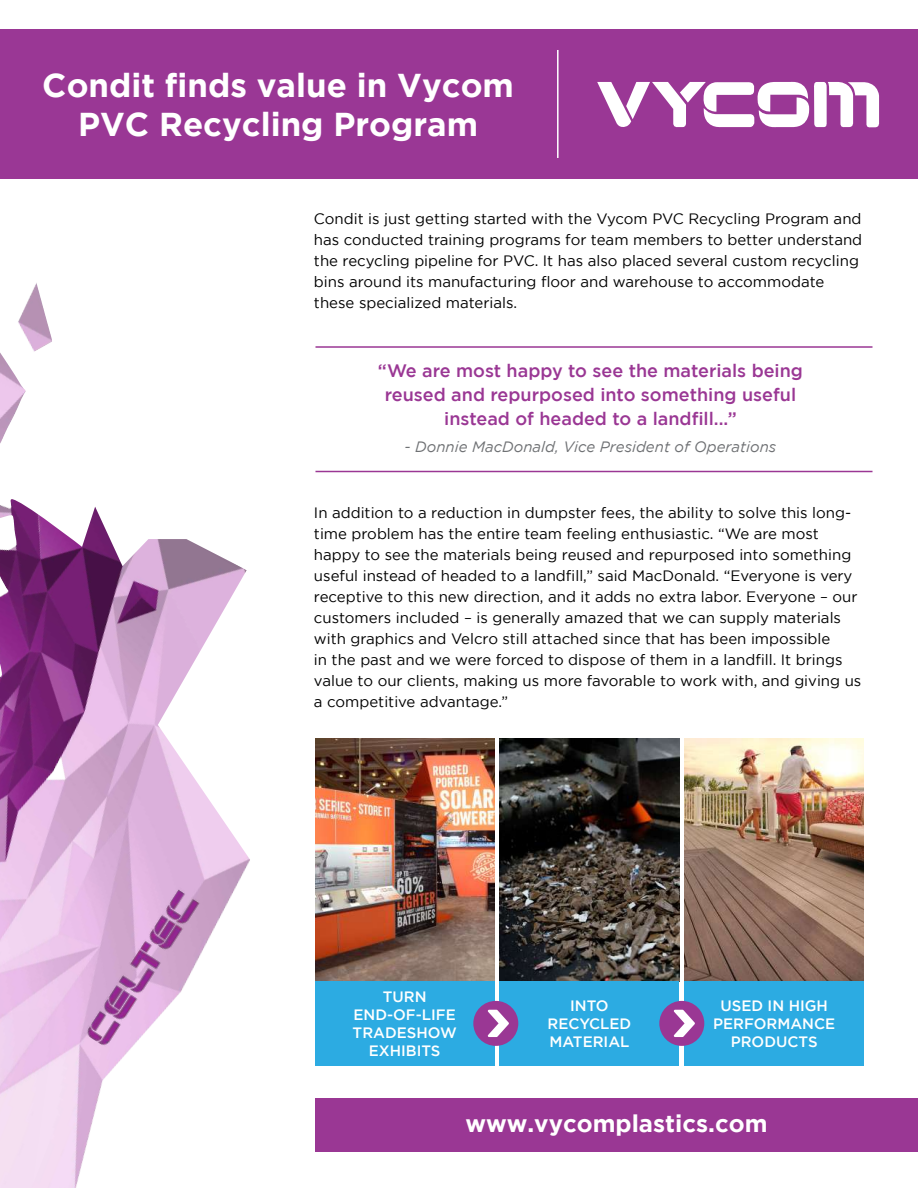
<style>
.page{position:relative;width:918px;height:1188px;background:#fff}
.page>*{position:absolute;margin:0;border:0;box-sizing:border-box;transform-origin:0 0}
.t1{font:700 33px/39.6px "Gotham";color:#fff;text-align:center}
.t2{font:700 24px "Gotham";color:#fff}
.t3{font:500 18px/24px "Gotham";color:#9a3794;text-align:center}
.t4{font:15px/21px "Gotham";color:#000}
.t5{font:500 15px/18px "Gotham";color:#fff;text-align:center}
.t6{font:italic 15px "Gotham";color:#6f7174}
</style>
<div class="page">
<div style="left:0;top:29px;width:918px;height:150px;background:#9a3795"></div>
<svg style="left:597px;top:81px;width:283px;height:47px"></svg>
<hr style="left:557px;top:50px;width:2px;height:108px;background:#fff">
<img style="left:0;top:499px;width:250px;height:689px">
<img style="left:0;top:283px;width:52px;height:161px">
<img style="left:83px;top:886px;width:119px;height:162px">
<div style="left:315px;top:1098px;width:603px;height:54px;background:#9a3794"></div>
<img style="left:315px;top:738px;width:179px;height:243px">
<img style="left:500px;top:738px;width:179px;height:243px">
<img style="left:685px;top:738px;width:179px;height:243px">
<hr style="left:315px;top:346px;width:558px;height:2px;background:#9a3794">
<hr style="left:315px;top:471px;width:558px;height:1px;background:#9a3794">
<div style="left:315px;top:981px;width:179px;height:84px;background:#2cabe2"></div>
<div style="left:500px;top:981px;width:179px;height:84px;background:#2cabe2"></div>
<div style="left:684px;top:981px;width:180px;height:84px;background:#2cabe2"></div>
<div style="left:473px;top:1001px;width:45px;height:45px;background:#9a3794;border-radius:50%"></div>
<svg style="left:488px;top:1010px;width:21px;height:27px"></svg>
<div style="left:659px;top:1001px;width:45px;height:45px;background:#9a3794;border-radius:50%"></div>
<svg style="left:674px;top:1010px;width:21px;height:27px"></svg>
<h1 class="t1" style="left:42px;top:64px;width:473px">Condit finds value in Vycom<br>PVC Recycling Program</h1>
<p class="t4" style="left:314px;top:208px;width:550px">Condit is just getting started with the Vycom PVC Recycling Program and has conducted training programs for team members to better understand the recycling pipeline for PVC. It has also placed several custom recycling bins around its manufacturing floor and warehouse to accommodate these specialized materials.</p>
<p class="t3" style="left:378px;top:359px;width:427px">“We are most happy to see the materials being reused and repurposed into something useful instead of headed to a landfill...”</p>
<p class="t6" style="left:405px;top:439px;width:373px">- Donnie MacDonald, Vice President of Operations</p>
<p class="t4" style="left:314px;top:502px;width:549px">In addition to a reduction in dumpster fees, the ability to solve this long&shy;time problem has the entire team feeling enthusiastic. “We are most happy to see the materials being reused and repurposed into something useful instead of headed to a landfill,” said MacDonald. “Everyone is very receptive to this new direction, and it adds no extra labor. Everyone – our customers included – is generally amazed that we can supply materials with graphics and Velcro still attached since that has been impossible<br>in the past and we were forced to dispose of them in a landfill. It brings value to our clients, making us more favorable to work with, and giving us a competitive advantage.”</p>
<p class="t5" style="left:353px;top:987px;width:106px">TURN<br>END-OF-LIFE<br>TRADESHOW<br>EXHIBITS</p>
<p class="t5" style="left:548px;top:996px;width:85px">INTO<br>RECYCLED<br>MATERIAL</p>
<p class="t5" style="left:713px;top:996px;width:124px">USED IN HIGH<br>PERFORMANCE<br>PRODUCTS</p>
<h2 class="t2" style="left:465px;top:1109px;width:304px">www.vycomplastics.com</h2>
</div>
